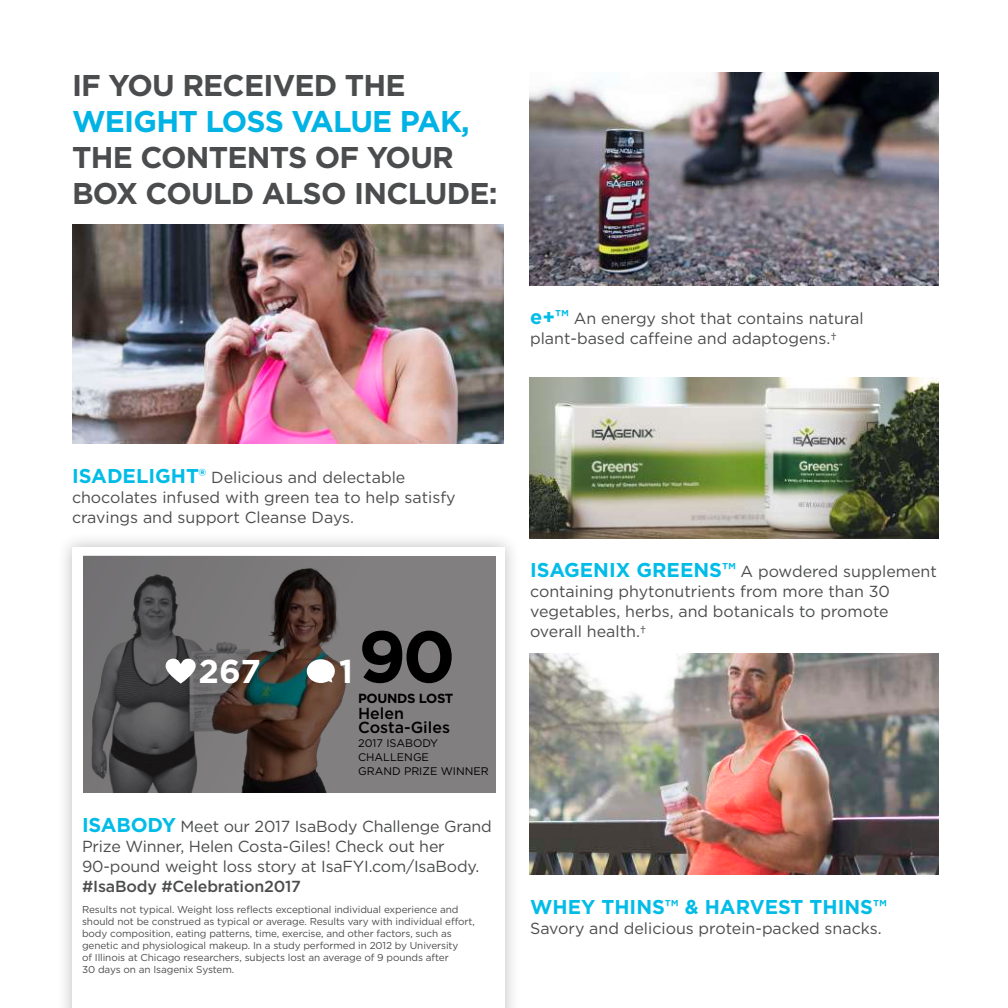
<style>
.page{position:relative;width:1008px;height:1008px;background:#fff}
.page>*{position:absolute;margin:0;border:0;box-sizing:border-box;transform-origin:0 0}
.t1{font:700 72.6px "Gotham";color:#000}
.t2{font:700 33px "Gotham";color:#fff}
.t3{font:700 30px/36px "Gotham";letter-spacing:-.025em;color:#4b4c4d}
.t4{font:700 30px "Gotham";letter-spacing:-.025em;color:#00b3e4}
.t5{font:700 20px "Gotham";color:#02bce8}
.t6{font:16px/20px "Gotham";color:#4b4c4d}
.t7{font:500 16px "Gotham";letter-spacing:-.01em;color:#4b4c4d}
.t8{font:500 16px/14px "Gotham";color:#000}
.t9{font:700 13.2px "Gotham";letter-spacing:-.03em;color:#000}
.t10{font:11px/14px "Gotham";color:#000}
.t11{font:10px/12px "Gotham";letter-spacing:-.01em;color:#4b4c4d}
.s1{font-weight:700;font-size:20px;color:#02bce8}
</style>
<div class="page">
<div style="left:56px;top:532px;width:464px;height:476px;background:#231f20;opacity:.3"></div>
<div style="left:72px;top:548px;width:432px;height:460px;background:#fff"></div>
<svg style="left:83px;top:556px;width:413px;height:237px;background:#686464"></svg>
<svg style="left:166px;top:659px;width:30px;height:25px"></svg>
<svg style="left:307px;top:659px;width:28px;height:24px"></svg>
<img style="left:72px;top:225px;width:432px;height:219px">
<img style="left:529px;top:72px;width:409px;height:213px">
<img style="left:529px;top:378px;width:409px;height:160px">
<img style="left:529px;top:653px;width:409px;height:222px">
<h3 class="t3" style="left:72px;top:67px;width:335px">IF YOU RECEIVED THE</h3>
<h3 class="t4" style="left:72px;top:101px;width:399px">WEIGHT LOSS VALUE PAK,</h3>
<h3 class="t3" style="left:72px;top:139px;width:427px">THE CONTENTS OF YOUR<br>BOX COULD ALSO INCLUDE:</h3>
<p class="t6" style="left:530px;top:308px;width:335px"><span class="s1">e+™</span> An energy shot that contains natural plant-based caffeine and adaptogens.†</p>
<p class="t6" style="left:72px;top:467px;width:385px"><span class="s1">ISADELIGHT®</span> Delicious and delectable chocolates infused with green tea to help satisfy cravings and support Cleanse Days.</p>
<h2 class="t2" style="left:199px;top:649px;width:64px">267</h2>
<h2 class="t2" style="left:339px;top:649px;width:15px">1</h2>
<h1 class="t1" style="left:358px;top:608px;width:99px">90</h1>
<p class="t9" style="left:358px;top:690px;width:97px">POUNDS LOST</p>
<p class="t8" style="left:358px;top:706px;width:93px">Helen<br>Costa-Giles</p>
<p class="t10" style="left:358px;top:736px;width:132px">2017 ISABODY<br>CHALLENGE<br>GRAND PRIZE WINNER</p>
<p class="t6" style="left:82px;top:816px;width:411px"><span class="s1">ISABODY</span> Meet our 2017 IsaBody Challenge Grand<br>Prize Winner, Helen Costa-Giles! Check out her<br>90-pound weight loss story at IsaFYI.com/IsaBody.</p>
<p class="t7" style="left:82px;top:876px;width:220px">#IsaBody #Celebration2017</p>
<p class="t11" style="left:82px;top:904px;width:394px">Results not typical. Weight loss reflects exceptional individual experience and should not be construed as typical or average. Results vary with individual effort, body composition, eating patterns, time, exercise, and other factors, such as genetic and physiological makeup. In a study performed in 2012 by University<br>of Illinois at Chicago researchers, subjects lost an average of 9 pounds after<br>30 days on an Isagenix System.</p>
<p class="t6" style="left:530px;top:561px;width:408px"><span class="s1">ISAGENIX GREENS™</span> A powdered supplement containing phytonutrients from more than 30 vegetables, herbs, and botanicals to promote overall health.†</p>
<p class="t5" style="left:530px;top:894px;width:358px">WHEY THINS™ &amp; HARVEST THINS™</p>
<p class="t6" style="left:530px;top:918px;width:353px">Savory and delicious protein-packed snacks.</p>
</div>
